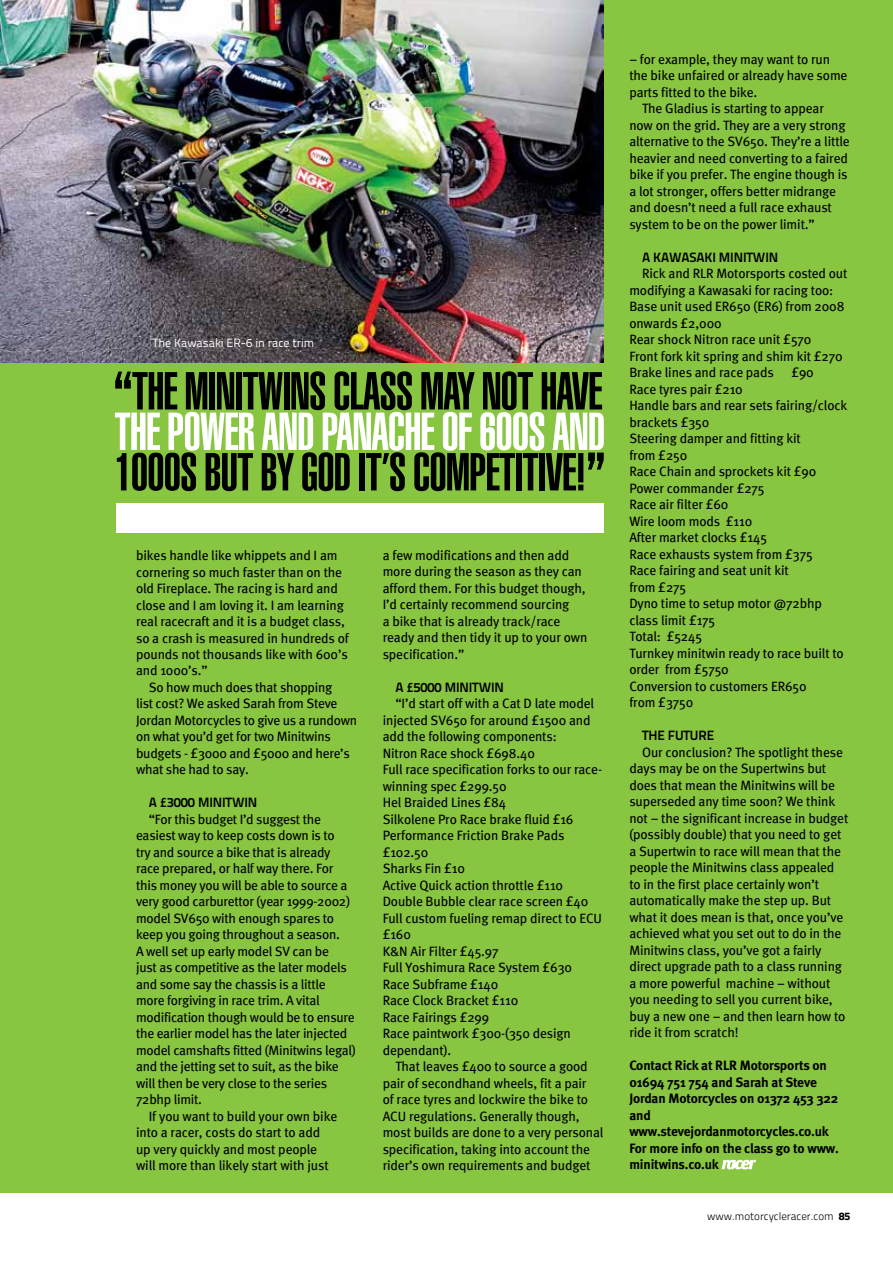
<style>
.page{position:relative;width:893px;height:1263px;background:#fff}
.page>*{position:absolute;margin:0;border:0;box-sizing:border-box;transform-origin:0 0}
.t1{font:52.5px/40.5px "Helios Ultra Compressed";letter-spacing:-.02em;color:#000;text-align:justify}
.t2{font:13.5px/16.5px "Meta";letter-spacing:-.01em;color:#000}
.t3{font:700 13.5px/16.5px "Meta";letter-spacing:-.01em;color:#000}
.t4{font:700 13.5px "Titillium Text 22 L";letter-spacing:-.01em;color:#000}
.t5{font:12px "Titillium Text 22 L";color:#fff}
.t6{font:300 10.95px "Titillium Text 22 L";color:#000}
.s1{font-family:"Franklin Gothic Book X Cmp C";font-size:72px}
.s2{color:#fff}
.s3{font-weight:800}
</style>
<div class="page">
<div style="left:0;top:0;width:893px;height:1193px;background:#88c540"></div>
<svg style="left:722px;top:1160px;width:34px;height:9px"></svg>
<img style="left:0;top:0;width:604px;height:362px">
<div style="left:116px;top:503px;width:488px;height:29px;background:#fff"></div>
<svg style="left:115px;top:371px;width:16px;height:18px"></svg>
<svg style="left:588px;top:452px;width:16px;height:18px"></svg>
<p class="t5" style="left:153px;top:333px;width:163px">The Kawasaki ER-6 in race trim</p>
<h1 class="t1" style="left:112px;top:369px;width:496px"><span class="s1">“</span>THE MINITWINS CLASS MAY NOT HAVE <span class="s2">THE POWER AND PANACHE OF 600S AND </span>1000S BUT BY GOD IT’S COMPETITIVE!<span class="s1">”</span></h1>
<p class="t2" style="left:136px;top:547px;width:214px">bikes handle like whippets and I am cornering so much faster than on the old Fireplace. The racing is hard and close and I am loving it. I am learning real racecraft and it is a budget class, so a crash is measured in hundreds of pounds not thousands like with 600’s and 1000’s.”</p>
<p class="t2" style="left:136px;top:679px;width:223px;text-indent:13px">So how much does that shopping<br>list cost? We asked Sarah from Steve<br>Jordan Motorcycles to give us a rundown on what you’d get for two Minitwins budgets - £3000 and £5000 and here’s what she had to say.</p>
<p class="t4" style="left:149px;top:792px;width:110px">A £3000 MINITWIN</p>
<p class="t2" style="left:136px;top:811px;width:221px;text-indent:13px">“For this budget I’d suggest the easiest way to keep costs down is to<br>try and source a bike that is already race prepared, or half way there. For this money you will be able to source a very good carburettor (year 1999-2002) model SV650 with enough spares to keep you going throughout a season.<br>A well set up early model SV can be<br>just as competitive as the later models and some say the chassis is a little more forgiving in race trim. A vital modification though would be to ensure the earlier model has the later injected model camshafts fitted (Minitwins legal) and the jetting set to suit, as the bike will then be very close to the series 72bhp limit.</p>
<p class="t2" style="left:136px;top:1108px;width:203px;text-indent:13px">If you want to build your own bike into a racer, costs do start to add up very quickly and most people will more than likely start with just</p>
<p class="t2" style="left:383px;top:547px;width:206px">a few modifications and then add more during the season as they can afford them. For this budget though,<br>I’d certainly recommend sourcing<br>a bike that is already track/race ready and then tidy it up to your own specification.”</p>
<p class="t4" style="left:395px;top:677px;width:110px">A £5000 MINITWIN</p>
<p class="t2" style="left:383px;top:695px;width:221px;text-indent:13px">“I’d start off with a Cat D late model injected SV650 for around £1500 and add the following components:<br>Nitron Race shock £698.40<br>Full race specification forks to our race&shy;winning spec £299.50<br>Hel Braided Lines £84<br>Silkolene Pro Race brake fluid £16<br>Performance Friction Brake Pads £102.50<br>Sharks Fin £10<br>Active Quick action throttle £110<br>Double Bubble clear race screen £40<br>Full custom fueling remap direct to ECU £160<br>K&amp;N Air Filter £45.97<br>Full Yoshimura Race System £630<br>Race Subframe £140<br>Race Clock Bracket £110<br>Race Fairings £299<br>Race paintwork £300-(350 design dependant).</p>
<p class="t2" style="left:383px;top:1058px;width:222px;text-indent:13px">That leaves £400 to source a good pair of secondhand wheels, fit a pair<br>of race tyres and lockwire the bike to ACU regulations. Generally though, most builds are done to a very personal specification, taking into account the rider’s own requirements and budget</p>
<p class="t2" style="left:629px;top:51px;width:202px">– for example, they may want to run</p>
<p class="t2" style="left:629px;top:67px;width:220px">the bike unfaired or already have some</p>
<p class="t2" style="left:629px;top:84px;width:130px">parts fitted to the bike.</p>
<p class="t2" style="left:642px;top:100px;width:183px">The Gladius is starting to appear</p>
<p class="t2" style="left:629px;top:117px;width:218px">now on the grid. They are a very strong</p>
<p class="t2" style="left:629px;top:133px;width:222px">alternative to the SV650. They’re a little</p>
<p class="t2" style="left:629px;top:150px;width:220px">heavier and need converting to a faired</p>
<p class="t2" style="left:629px;top:166px;width:220px">bike if you prefer. The engine though is</p>
<p class="t2" style="left:629px;top:183px;width:208px">a lot stronger, offers better midrange</p>
<p class="t2" style="left:629px;top:199px;width:204px">and doesn’t need a full race exhaust</p>
<p class="t2" style="left:629px;top:216px;width:187px">system to be on the power limit.”</p>
<p class="t4" style="left:642px;top:247px;width:138px">A KAWASAKI MINITWIN</p>
<p class="t2" style="left:629px;top:265px;width:220px;text-indent:13px">Rick and RLR Motorsports costed out modifying a Kawasaki for racing too:<br>Base unit used ER650 (ER6) from 2008 onwards £2,000<br>Rear shock Nitron race unit £570<br>Front fork kit spring and shim kit £270<br>Brake lines and race pads</p>
<p class="t2" style="left:791px;top:364px;width:24px">£90</p>
<p class="t2" style="left:629px;top:381px;width:219px">Race tyres pair £210<br>Handle bars and rear sets fairing/clock brackets £350<br>Steering damper and fitting kit<br>from £250<br>Race Chain and sprockets kit £90<br>Power commander £275<br>Race air filter £60<br>Wire loom mods £110<br>After market clocks £145<br>Race exhausts system from £375<br>Race fairing and seat unit kit<br>from £275<br>Dyno time to setup motor @72bhp class limit £175<br>Total: £5245<br>Turnkey minitwin ready to race built to order from £5750<br>Conversion to customers ER650<br>from £3750</p>
<p class="t4" style="left:642px;top:725px;width:74px">THE FUTURE</p>
<p class="t2" style="left:629px;top:743px;width:220px;text-indent:13px">Our conclusion? The spotlight these days may be on the Supertwins but does that mean the Minitwins will be superseded any time soon? We think not – the significant increase in budget (possibly double) that you need to get a Supertwin to race will mean that the people the Minitwins class appealed to in the first place certainly won’t automatically make the step up. But what it does mean is that, once you’ve achieved what you set out to do in the Minitwins class, you’ve got a fairly direct upgrade path to a class running a more powerful machine – without you needing to sell you current bike, buy a new one – and then learn how to ride it from scratch!</p>
<p class="t3" style="left:629px;top:1057px;width:211px">Contact Rick at RLR Motorsports on<br>01694 751 754 and Sarah at Steve<br>Jordan Motorcycles on 01372 453 322 and www.stevejordanmotorcycles.co.uk<br>For more info on the class go to www. minitwins.co.uk</p>
<p class="t6" style="left:707px;top:1208px;width:145px">www.motorcycleracer.com <span class="s3">85</span></p>
</div>
